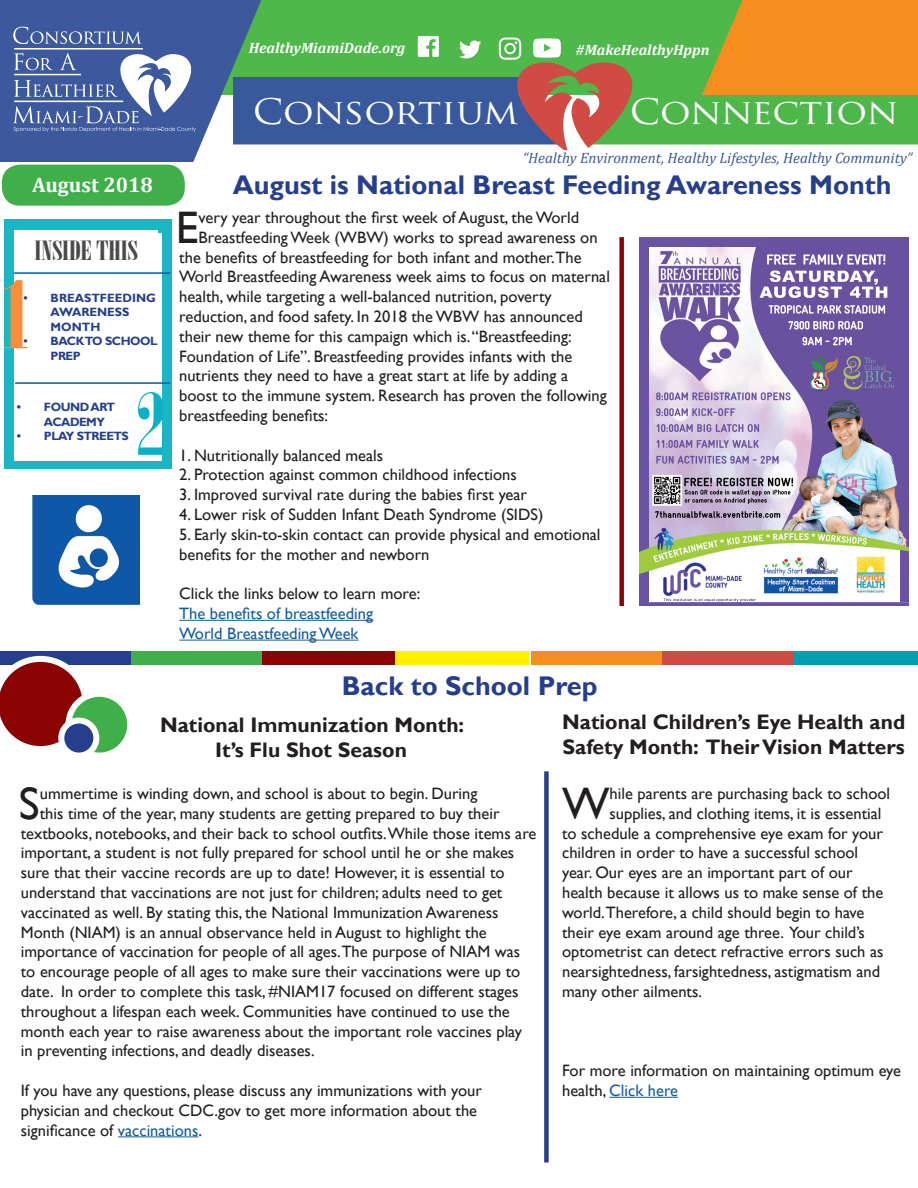
<style>
.page{position:relative;width:918px;height:1188px;background:#fff}
.page>*{position:absolute;margin:0;border:0;box-sizing:border-box;transform-origin:0 0}
.t1{font:45.6px "Gill Sans";color:#231f20}
.t2{font:34.35px "Trajan Pro";letter-spacing:-.01em;color:#fff;scale:1.11 1}
.t3{font:700 27px "Gill Sans";color:#253f8e}
.t4{font:26.55px "Onyx";color:#4a494b;scale:1.32 1}
.t5{font:700 21px/25.2px "Gill Sans";color:#231f20}
.t6{font:700 21px "Cambria";color:#fff}
.t7{font:16.5px/19.8px "Gill Sans";color:#231f20}
.t8{font:16.5px "Gill Sans";color:#175d9e}
.t9{font:italic 15px "Cambria";color:#3c599d}
.t10{font:italic 700 15px "Cambria";color:#fff}
.t11{font:700 12px/14.4px "Gill Sans";letter-spacing:-.04em;color:#253f8e}
.t12{font:700 12px/14.4px "Gill Sans";color:#253f8e}
.s1{color:#175d9e}
</style>
<div class="page">
<div style="left:2px;top:165px;width:183px;height:41px;background:#40ae49;border-radius:18px"></div>
<svg style="left:0;top:0;width:918px;height:162px;background:#79967a"></svg>
<div style="left:0;top:652px;width:131px;height:13px;background:#253f8e"></div>
<div style="left:131px;top:652px;width:131px;height:13px;background:#40ae49"></div>
<div style="left:262px;top:652px;width:134px;height:13px;background:#8b0202"></div>
<div style="left:531px;top:652px;width:131px;height:13px;background:#f68e1e"></div>
<div style="left:662px;top:652px;width:131px;height:13px;background:#d04b43"></div>
<div style="left:396px;top:652px;width:133px;height:13px;background:#fff101"></div>
<div style="left:793px;top:652px;width:125px;height:13px;background:#00a0b0"></div>
<img style="left:649px;top:237px;width:260px;height:320px">
<img style="left:682px;top:542px;width:218px;height:61px">
<img style="left:649px;top:557px;width:34px;height:46px">
<div style="left:639px;top:237px;width:10px;height:369px;background:#6953a2"></div>
<img style="left:900px;top:550px;width:9px;height:53px">
<img style="left:773px;top:533px;width:36px;height:8px">
<img style="left:644px;top:237px;width:125px;height:9px">
<img style="left:649px;top:603px;width:260px;height:3px">
<hr style="left:609px;top:1097px;width:69px;height:1px;background:#175d9e">
<svg style="left:0;top:656px;width:82px;height:91px"></svg>
<svg style="left:68px;top:694px;width:62px;height:62px;background:#56b75e"></svg>
<div style="left:65px;top:691px;width:68px;height:68px;border:6px solid #fff;border-radius:50%"></div>
<svg style="left:61px;top:721px;width:35px;height:35px"></svg>
<div style="left:58px;top:718px;width:41px;height:41px;border:6px solid #fff;border-radius:50%"></div>
<div style="left:613px;top:231px;width:17px;height:381px;background:#8b0202;border:6px solid #fff"></div>
<hr style="left:179px;top:620px;width:194px;height:1px;background:#175d9e">
<hr style="left:179px;top:640px;width:180px;height:1px;background:#175d9e">
<hr style="left:118px;top:1136px;width:80px;height:1px;background:#175d9e">
<img style="left:32px;top:496px;width:107px;height:109px">
<div style="left:4px;top:219px;width:168px;height:250px;background:#1cb5c3"></div>
<div style="left:14px;top:233px;width:148px;height:227px;background:#fff"></div>
<hr style="left:14px;top:272px;width:156px;height:2px;background:#0160a0">
<hr style="left:15px;top:382px;width:155px;height:2px;background:#0160a0">
<div style="left:15px;top:231px;width:143px;height:32px;background:#fff"></div>
<svg style="left:138px;top:392px;width:25px;height:63px"></svg>
<svg style="left:4px;top:280px;width:23px;height:68px"></svg>
<div style="left:538px;top:765px;width:17px;height:404px;background:#253f8e;border:6px solid #fff"></div>
<p class="t10" style="left:249px;top:37px;width:158px">HealthyMiamiDade.org</p>
<p class="t10" style="left:576px;top:39px;width:135px">#MakeHealthyHppn</p>
<p class="t6" style="left:32px;top:170px;width:122px">August 2018</p>
<p class="t4" style="left:35px;top:235px;width:80px">INSIDE THIS</p>
<p class="t12" style="left:51px;top:291px;width:107px;text-indent:-27px">• BREASTFEEDING<br>AWARENESS<br>MONTH</p>
<p class="t11" style="left:51px;top:334px;width:109px;text-indent:-27px">• BACK TO SCHOOL<br>PREP</p>
<p class="t11" style="left:44px;top:400px;width:73px;text-indent:-27px">• FOUND ART<br>ACADEMY</p>
<p class="t11" style="left:17px;top:429px;width:113px">• PLAY STREETS</p>
<p class="t2" style="left:253px;top:90px;width:241px">CONSORTIUM</p>
<p class="t2" style="left:630px;top:90px;width:243px">CONNECTION</p>
<p class="t9" style="left:523px;top:147px;width:391px">“Healthy Environment, Healthy Lifestyles, Healthy Community”</p>
<p class="t3" style="left:233px;top:168px;width:660px">August is National Breast Feeding Awareness Month</p>
<p class="t1" style="left:176px;top:201px;width:24px">E</p>
<p class="t7" style="left:199px;top:208px;width:382px">very year throughout the first week of August, the World</p>
<p class="t7" style="left:199px;top:228px;width:401px">Breastfeeding Week (WBW) works to spread awareness on</p>
<p class="t7" style="left:179px;top:248px;width:404px">the benefits of breastfeeding for both infant and mother.The</p>
<p class="t7" style="left:179px;top:267px;width:432px">World Breastfeeding Awareness week aims to focus on maternal</p>
<p class="t7" style="left:179px;top:287px;width:374px">health, while targeting a well-balanced nutrition, poverty</p>
<p class="t7" style="left:179px;top:307px;width:405px">reduction, and food safety. In 2018 the WBW has announced</p>
<p class="t7" style="left:179px;top:327px;width:394px">their new theme for this campaign which is. “Breastfeeding:</p>
<p class="t7" style="left:179px;top:347px;width:395px">Foundation of Life”. Breastfeeding provides infants with the</p>
<p class="t7" style="left:179px;top:366px;width:390px">nutrients they need to have a great start at life by adding a</p>
<p class="t7" style="left:179px;top:386px;width:429px">boost to the immune system. Research has proven the following</p>
<p class="t7" style="left:179px;top:406px;width:150px">breastfeeding benefits:</p>
<p class="t7" style="left:179px;top:446px;width:205px">1. Nutritionally balanced meals</p>
<p class="t7" style="left:179px;top:465px;width:339px">2. Protection against common childhood infections</p>
<p class="t7" style="left:179px;top:485px;width:349px">3. Improved survival rate during the babies first year</p>
<p class="t7" style="left:179px;top:505px;width:366px">4. Lower risk of Sudden Infant Death Syndrome (SIDS)</p>
<p class="t7" style="left:179px;top:525px;width:423px">5. Early skin-to-skin contact can provide physical and emotional benefits for the mother and newborn</p>
<p class="t7" style="left:179px;top:584px;width:243px">Click the links below to learn more:</p>
<p class="t8" style="left:179px;top:604px;width:195px">The benefits of breastfeeding</p>
<p class="t8" style="left:179px;top:624px;width:181px">World Breastfeeding Week</p>
<p class="t3" style="left:342px;top:669px;width:257px">Back to School Prep</p>
<p class="t5" style="left:160px;top:713px;width:306px">National Immunization Month:</p>
<p class="t5" style="left:215px;top:738px;width:193px">It’s Flu Shot Season</p>
<p class="t5" style="left:562px;top:710px;width:345px">National Children’s Eye Health and<br>Safety Month: Their Vision Matters</p>
<p class="t1" style="left:19px;top:777px;width:22px">S</p>
<p class="t7" style="left:40px;top:784px;width:439px">ummertime is winding down, and school is about to begin. During</p>
<p class="t7" style="left:40px;top:804px;width:461px">this time of the year, many students are getting prepared to buy their</p>
<p class="t7" style="left:21px;top:824px;width:517px">textbooks, notebooks, and their back to school outfits.While those items are</p>
<p class="t7" style="left:21px;top:843px;width:495px">important, a student is not fully prepared for school until he or she makes</p>
<p class="t7" style="left:21px;top:863px;width:485px">sure that their vaccine records are up to date! However, it is essential to</p>
<p class="t7" style="left:21px;top:883px;width:483px">understand that vaccinations are not just for children; adults need to get</p>
<p class="t7" style="left:21px;top:903px;width:479px">vaccinated as well. By stating this, the National Immunization Awareness</p>
<p class="t7" style="left:21px;top:923px;width:468px">Month (NIAM) is an annual observance held in August to highlight the</p>
<p class="t7" style="left:21px;top:942px;width:501px">importance of vaccination for people of all ages.The purpose of NIAM was</p>
<p class="t7" style="left:21px;top:962px;width:501px">to encourage people of all ages to make sure their vaccinations were up to</p>
<p class="t7" style="left:21px;top:982px;width:499px">date. In order to complete this task, #NIAM17 focused on different stages</p>
<p class="t7" style="left:21px;top:1002px;width:491px">throughout a lifespan each week. Communities have continued to use the</p>
<p class="t7" style="left:21px;top:1022px;width:503px">month each year to raise awareness about the important role vaccines play</p>
<p class="t7" style="left:21px;top:1041px;width:295px">in preventing infections, and deadly diseases.</p>
<p class="t7" style="left:21px;top:1081px;width:463px">If you have any questions, please discuss any immunizations with your physician and checkout CDC.gov to get more information about the significance of <span class="s1">vaccinations</span>.</p>
<p class="t1" style="left:562px;top:777px;width:49px">W</p>
<p class="t7" style="left:610px;top:784px;width:282px">hile parents are purchasing back to school</p>
<p class="t7" style="left:610px;top:804px;width:274px">supplies, and clothing items, it is essential</p>
<p class="t7" style="left:562px;top:824px;width:322px">to schedule a comprehensive eye exam for your</p>
<p class="t7" style="left:562px;top:843px;width:298px">children in order to have a successful school</p>
<p class="t7" style="left:562px;top:863px;width:292px">year. Our eyes are an important part of our</p>
<p class="t7" style="left:562px;top:883px;width:323px">health because it allows us to make sense of the</p>
<p class="t7" style="left:562px;top:903px;width:304px">world.Therefore, a child should begin to have</p>
<p class="t7" style="left:562px;top:923px;width:304px">their eye exam around age three. Your child’s</p>
<p class="t7" style="left:562px;top:942px;width:323px">optometrist can detect refractive errors such as</p>
<p class="t7" style="left:562px;top:962px;width:320px">nearsightedness, farsightedness, astigmatism and</p>
<p class="t7" style="left:562px;top:982px;width:141px">many other ailments.</p>
<p class="t7" style="left:562px;top:1061px;width:341px">For more information on maintaining optimum eye health, <span class="s1">Click here</span></p>
</div>
